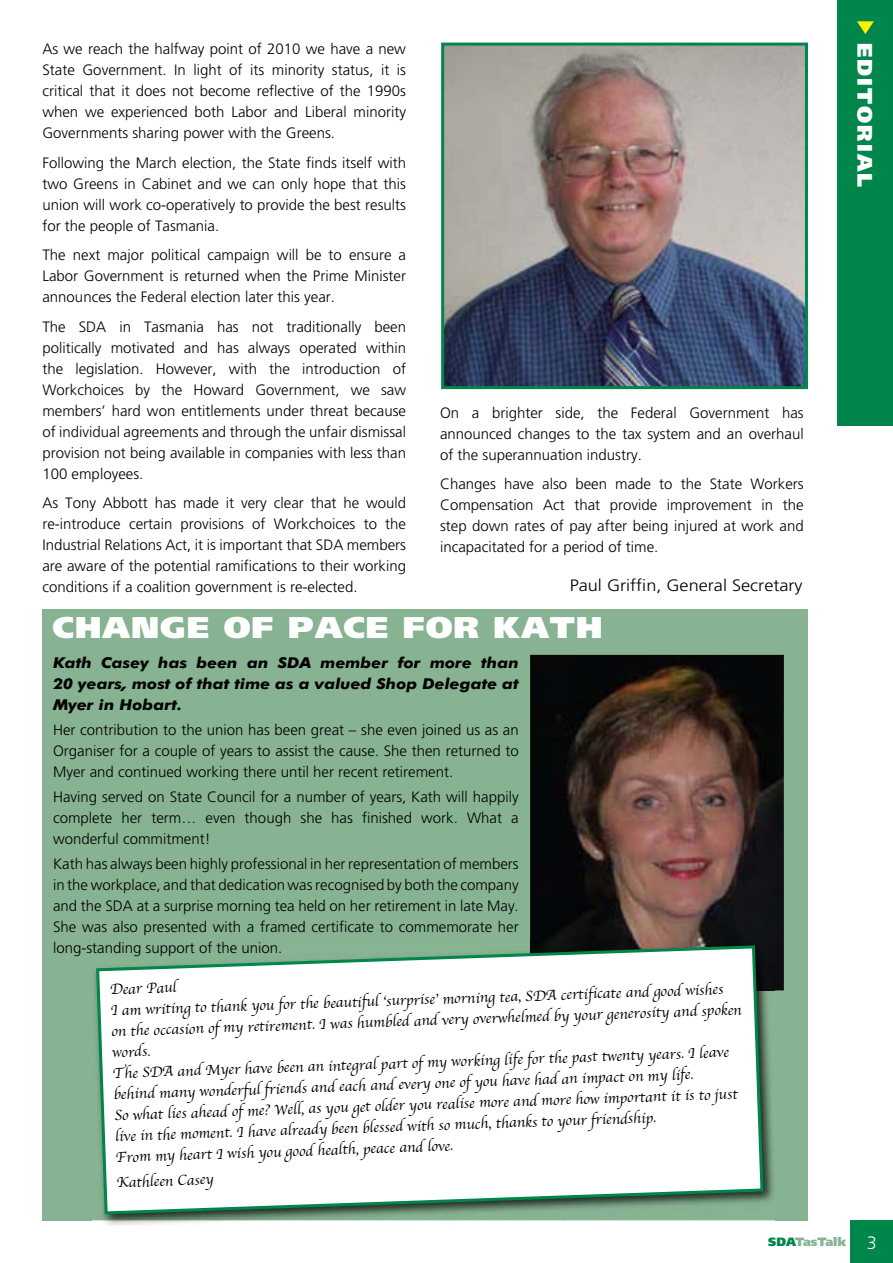
<style>
.page{position:relative;width:893px;height:1263px;background:#fff}
.page>*{position:absolute;margin:0;border:0;box-sizing:border-box;transform-origin:0 0}
.t1{font:900 30px "Frutiger";letter-spacing:.03em;color:#fff;scale:1.1 1}
.t2{font:900 21px "Frutiger";letter-spacing:.1em;color:#fff}
.t3{font:300 18px "Frutiger";color:#fff}
.t4{font:300 16.5px "Frutiger";color:#000;scale:1.1 1}
.t5{font:300 15px/21px "Frutiger";color:#000;text-align:justify}
.t6{font:15px/21px "Apple Chancery";color:#000}
.t7{font:italic 700 15px/21px "Futura BT";color:#000;text-align:justify;scale:1.1 1}
.t8{font:900 12px "Frutiger";color:#87b392}
.s1{color:#00854a}
</style>
<div class="page">
<div style="left:42px;top:609px;width:766px;height:611px;background:#87b392"></div>
<div style="left:850px;top:1220px;width:43px;height:43px;background:#00854a"></div>
<div style="left:838px;top:0;width:55px;height:425px;background:#00854a"></div>
<svg style="left:857px;top:21px;width:17px;height:13px"></svg>
<img style="left:445px;top:47px;width:359px;height:338px">
<div style="left:441px;top:43px;width:367px;height:346px;border:3px solid #00854a"></div>
<img style="left:530px;top:655px;width:254px;height:335px">
<img style="left:103px;top:1216px;width:256px;height:4px">
<img style="left:765px;top:990px;width:10px;height:212px">
<img style="left:530px;top:941px;width:245px;height:49px">
<svg style="left:95px;top:944px;width:670px;height:272px;background:#e7efea"></svg>
<p class="t5" style="left:42px;top:40px;width:365px">As we reach the halfway point of 2010 we have a new State Government. In light of its minority status, it is critical that it does not become reflective of the 1990s when we experienced both Labor and Liberal minority Governments sharing power with the Greens.</p>
<p class="t5" style="left:42px;top:153px;width:365px">Following the March election, the State finds itself with two Greens in Cabinet and we can only hope that this union will work co-operatively to provide the best results for the people of Tasmania.</p>
<p class="t5" style="left:42px;top:246px;width:365px">The next major political campaign will be to ensure a Labor Government is returned when the Prime Minister announces the Federal election later this year.</p>
<p class="t5" style="left:42px;top:317px;width:365px">The SDA in Tasmania has not traditionally been politically motivated and has always operated within the legislation. However, with the introduction of Workchoices by the Howard Government, we saw members’ hard won entitlements under threat because of individual agreements and through the unfair dismissal provision not being available in companies with less than 100 employees.</p>
<p class="t5" style="left:42px;top:494px;width:365px">As Tony Abbott has made it very clear that he would re-introduce certain provisions of Workchoices to the Industrial Relations Act, it is important that SDA members are aware of the potential ramifications to their working conditions if a coalition government is re-elected.</p>
<p class="t5" style="left:440px;top:403px;width:365px">On a brighter side, the Federal Government has announced changes to the tax system and an overhaul of the superannuation industry.</p>
<p class="t5" style="left:440px;top:475px;width:365px">Changes have also been made to the State Workers Compensation Act that provide improvement in the step down rates of pay after being injured at work and incapacitated for a period of time.</p>
<p class="t4" style="left:570px;top:579px;width:213px">Paul Griffin, General Secretary</p>
<h1 class="t1" style="left:52px;top:616px;width:502px">CHANGE OF PACE FOR KATH</h1>
<p class="t7" style="left:53px;top:653px;width:425px">Kath Casey has been an SDA member for more than 20 years, most of that time as a valued Shop Delegate at Myer in Hobart.</p>
<p class="t5" style="left:53px;top:720px;width:467px">Her contribution to the union has been great – she even joined us as an Organiser for a couple of years to assist the cause. She then returned to Myer and continued working there until her recent retirement.</p>
<p class="t5" style="left:53px;top:787px;width:467px">Having served on State Council for a number of years, Kath will happily complete her term… even though she has finished work. What a wonderful commitment!</p>
<p class="t5" style="left:53px;top:855px;width:467px">Kath has always been highly professional in her representation of members in the workplace, and that dedication was recognised by both the company and the SDA at a surprise morning tea held on her retirement in late May.<br>She was also presented with a framed certificate to commemorate her long-standing support of the union.</p>
<p class="t6" style="left:110px;top:980px;width:632px;rotate:-2deg">Dear Paul<br>I am writing to thank you for the beautiful ‘surprise’ morning tea, SDA certificate and good wishes on the occasion of my retirement. I was humbled and very overwhelmed by your generosity and spoken words.<br>The SDA and Myer have been an integral part of my working life for the past twenty years. I leave behind many wonderful friends and each and every one of you have had an impact on my life.<br>So what lies ahead of me? Well, as you get older you realise more and more how important it is to just live in the moment. I have already been blessed with so much, thanks to your friendship.<br>From my heart I wish you good health, peace and love.</p>
<p class="t6" style="left:116px;top:1173px;width:98px;rotate:-2deg">Kathleen Casey</p>
<h2 class="t2" style="left:873px;top:43px;width:146px;rotate:90deg">EDITORIAL</h2>
<p class="t8" style="left:768px;top:1237px;width:80px"><span class="s1">SDA</span>TasTalk</p>
<p class="t3" style="left:867px;top:1235px;width:12px">3</p>
</div>
